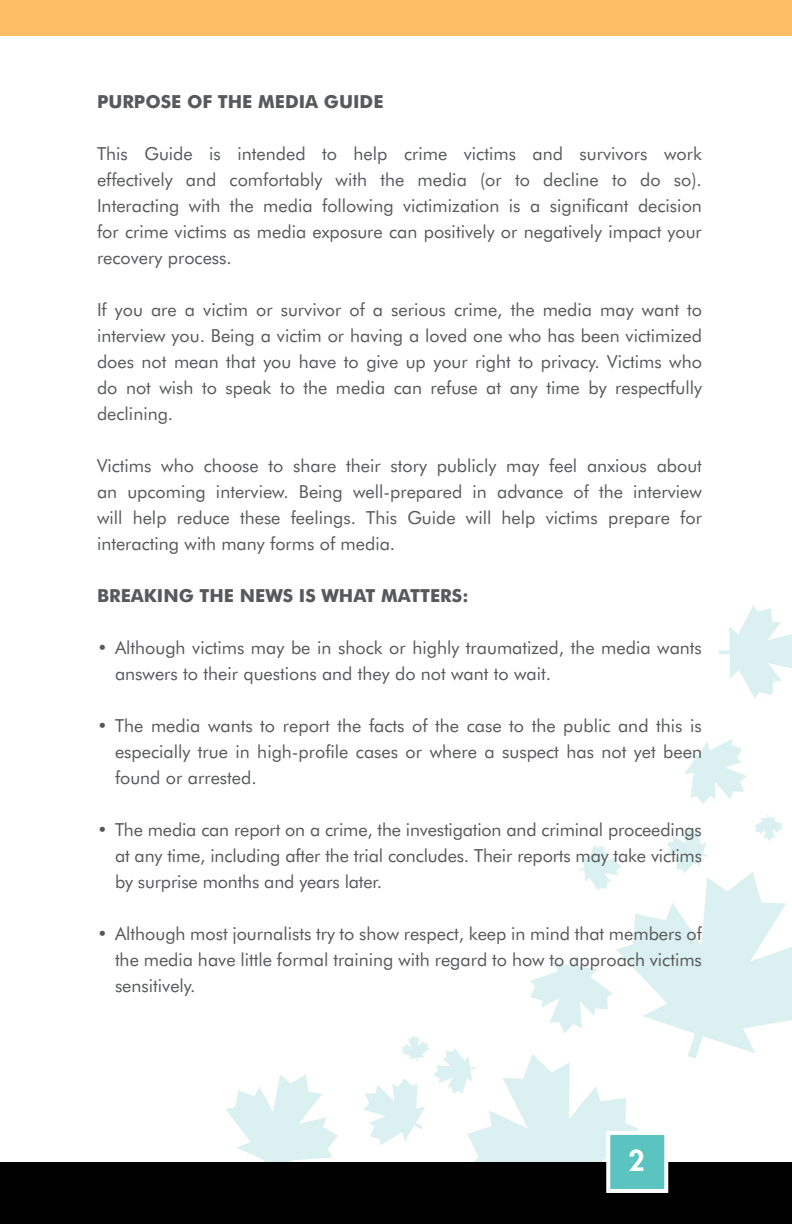
<style>
.page{position:relative;width:792px;height:1224px;background:#fff}
.page>*{position:absolute;margin:0;border:0;box-sizing:border-box;transform-origin:0 0}
.t1{font:800 28px "Futura";color:#fff}
.t2{font:18px/26px "Futura BT";color:#58595b;text-align:justify}
.t3{font:700 18px "Futura BT";color:#58595b}
</style>
<div class="page">
<svg style="left:226px;top:1074px;width:112px;height:88px"></svg>
<svg style="left:719px;top:605px;width:73px;height:93px"></svg>
<svg style="left:685px;top:739px;width:62px;height:65px"></svg>
<svg style="left:363px;top:815px;width:429px;height:347px"></svg>
<div style="left:0;top:0;width:792px;height:36px;background:#fdbe66"></div>
<div style="left:0;top:1162px;width:792px;height:62px;background:#000"></div>
<div style="left:606px;top:1131px;width:62px;height:62px;background:#5bc4c0;border:4px solid #fff"></div>
<p class="t3" style="left:97px;top:91px;width:288px">PURPOSE OF THE MEDIA GUIDE</p>
<p class="t2" style="left:97px;top:141px;width:606px">This Guide is intended to help crime victims and survivors work effectively and comfortably with the media (or to decline to do so).<br>Interacting with the media following victimization is a significant decision for crime victims as media exposure can positively or negatively impact your recovery process.</p>
<p class="t2" style="left:97px;top:297px;width:607px">If you are a victim or survivor of a serious crime, the media may want to interview you. Being a victim or having a loved one who has been victimized does not mean that you have to give up your right to privacy. Victims who do not wish to speak to the media can refuse at any time by respectfully declining.</p>
<p class="t2" style="left:97px;top:453px;width:606px">Victims who choose to share their story publicly may feel anxious about an upcoming interview. Being well-prepared in advance of the interview will help reduce these feelings. This Guide will help victims prepare for interacting with many forms of media.</p>
<p class="t3" style="left:97px;top:585px;width:373px">BREAKING THE NEWS IS WHAT MATTERS:</p>
<p class="t2" style="left:115px;top:635px;width:588px;text-indent:-18px">• Although victims may be in shock or highly traumatized, the media wants answers to their questions and they do not want to wait.</p>
<p class="t2" style="left:115px;top:713px;width:589px;text-indent:-18px">• The media wants to report the facts of the case to the public and this is especially true in high-profile cases or where a suspect has not yet been found or arrested.</p>
<p class="t2" style="left:115px;top:817px;width:589px;text-indent:-18px">• The media can report on a crime, the investigation and criminal proceedings at any time, including after the trial concludes. Their reports may take victims by surprise months and years later.</p>
<p class="t2" style="left:115px;top:921px;width:588px;text-indent:-18px">• Although most journalists try to show respect, keep in mind that members of the media have little formal training with regard to how to approach victims sensitively.</p>
<h1 class="t1" style="left:629px;top:1142px;width:18px">2</h1>
</div>
